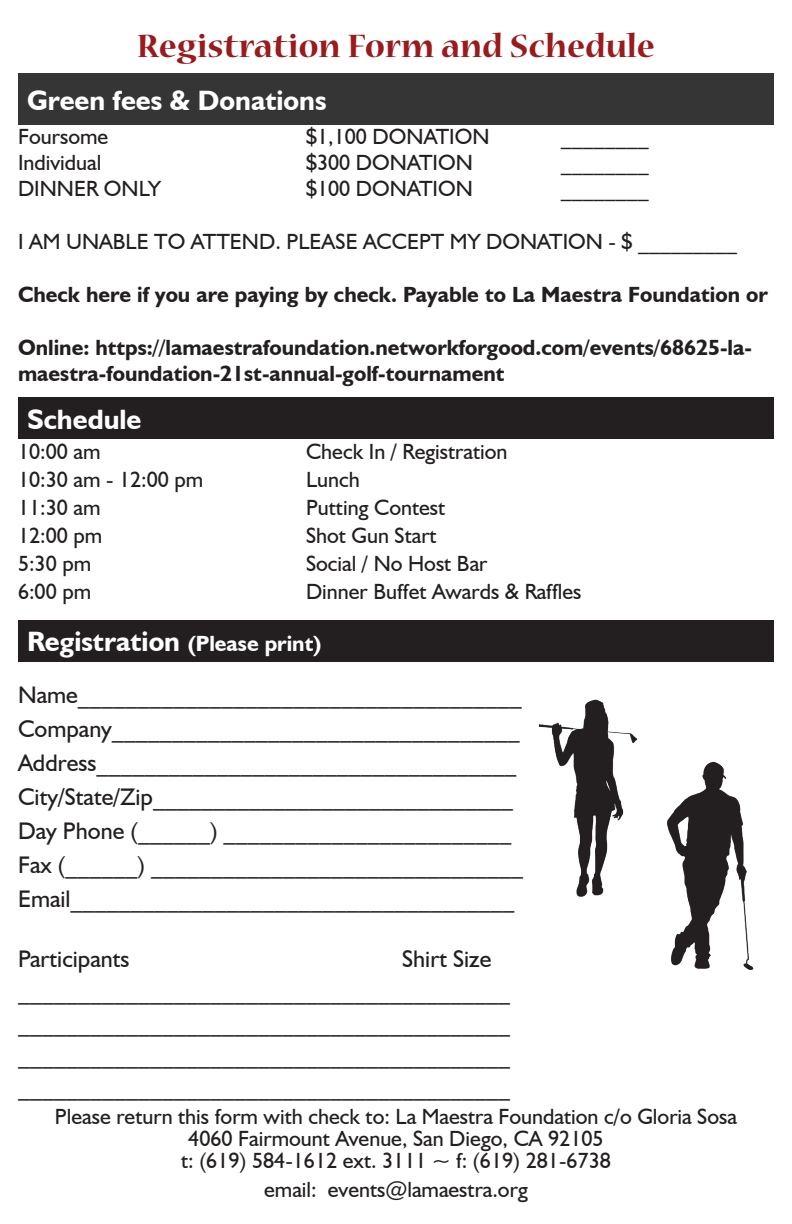
<style>
.page{position:relative;width:792px;height:1224px;background:#fff}
.page>*{position:absolute;margin:0;border:0;box-sizing:border-box;transform-origin:0 0}
.Paragraph_Style_1{font:700 36px "Nueva Std";color:#991b1e}
.t1{font:700 28px "Humanist 521 BT";color:#fff}
.t2{font:24px "Humanist 521 BT";color:#231f20}
.t3{font:22px "Humanist 521 BT";color:#231f20}
.t4{font:700 22px/26.4px "Humanist 521 BT";color:#231f20}
.t5{font:700 22px "Humanist 521 BT";color:#fff}
.s1{font-size:28px}
</style>
<div class="page">
<div style="left:18px;top:73px;width:756px;height:52px;background:#363536"></div>
<div style="left:18px;top:398px;width:756px;height:41px;background:#231f20"></div>
<div style="left:18px;top:620px;width:756px;height:41px;background:#231f20"></div>
<img style="left:539px;top:699px;width:98px;height:198px">
<img style="left:667px;top:761px;width:87px;height:208px">
<p class="Paragraph_Style_1" style="left:137px;top:29px;width:519px">Registration Form and Schedule</p>
<p class="t1" style="left:27px;top:83px;width:301px">Green fees &amp; Donations</p>
<p class="t3" style="left:18px;top:122px;width:92px">Foursome</p>
<p class="t3" style="left:306px;top:122px;width:185px">$1,100 DONATION</p>
<p class="t3" style="left:18px;top:149px;width:85px">Individual</p>
<p class="t3" style="left:306px;top:149px;width:168px">$300 DONATION</p>
<p class="t3" style="left:561px;top:122px;width:89px">________</p>
<p class="t3" style="left:561px;top:149px;width:89px">________</p>
<p class="t3" style="left:18px;top:175px;width:145px">DINNER ONLY</p>
<p class="t3" style="left:306px;top:175px;width:168px">$100 DONATION</p>
<p class="t3" style="left:561px;top:175px;width:89px">________</p>
<p class="t3" style="left:18px;top:228px;width:721px">I AM UNABLE TO ATTEND. PLEASE ACCEPT MY DONATION - $ _________</p>
<p class="t4" style="left:18px;top:281px;width:751px">Check here if you are paying by check. Payable to La Maestra Foundation or</p>
<p class="t4" style="left:18px;top:334px;width:736px">Online: https://lamaestrafoundation.networkforgood.com/events/68625-la&shy;maestra-foundation-21st-annual-golf-tournament</p>
<p class="t1" style="left:27px;top:402px;width:116px">Schedule</p>
<p class="t3" style="left:18px;top:438px;width:84px">10:00 am</p>
<p class="t3" style="left:306px;top:438px;width:203px">Check In / Registration</p>
<p class="t3" style="left:18px;top:466px;width:187px">10:30 am - 12:00 pm</p>
<p class="t3" style="left:306px;top:466px;width:55px">Lunch</p>
<p class="t3" style="left:18px;top:494px;width:84px">11:30 am</p>
<p class="t3" style="left:306px;top:494px;width:141px">Putting Contest</p>
<p class="t3" style="left:18px;top:522px;width:86px">12:00 pm</p>
<p class="t3" style="left:306px;top:522px;width:132px">Shot Gun Start</p>
<p class="t3" style="left:18px;top:550px;width:75px">5:30 pm</p>
<p class="t3" style="left:306px;top:550px;width:183px">Social / No Host Bar</p>
<p class="t3" style="left:18px;top:578px;width:75px">6:00 pm</p>
<p class="t3" style="left:306px;top:578px;width:277px">Dinner Buffet Awards &amp; Raffles</p>
<p class="t5" style="left:27px;top:630px;width:296px"><span class="s1">Registration</span> (Please print)</p>
<p class="t2" style="left:18px;top:680px;width:505px">Name_____________________________________</p>
<p class="t2" style="left:18px;top:714px;width:503px">Company__________________________________</p>
<p class="t2" style="left:18px;top:748px;width:500px">Address___________________________________</p>
<p class="t2" style="left:18px;top:782px;width:497px">City/State/Zip______________________________</p>
<p class="t2" style="left:18px;top:816px;width:495px">Day Phone (______) ________________________</p>
<p class="t2" style="left:18px;top:850px;width:507px">Fax (______) _______________________________</p>
<p class="t2" style="left:18px;top:884px;width:498px">Email_____________________________________</p>
<p class="t2" style="left:18px;top:944px;width:113px">Participants</p>
<p class="t2" style="left:402px;top:944px;width:91px">Shirt Size</p>
<p class="t2" style="left:18px;top:976px;width:493px">_________________________________________</p>
<p class="t2" style="left:18px;top:1008px;width:493px">_________________________________________</p>
<p class="t2" style="left:18px;top:1040px;width:493px">_________________________________________</p>
<p class="t2" style="left:18px;top:1072px;width:493px">_________________________________________</p>
<p class="t3" style="left:55px;top:1103px;width:684px">Please return this form with check to: La Maestra Foundation c/o Gloria Sosa</p>
<p class="t3" style="left:188px;top:1125px;width:417px">4060 Fairmount Avenue, San Diego, CA 92105</p>
<p class="t3" style="left:181px;top:1147px;width:431px">t: (619) 584-1612 ext. 3111 ~ f: (619) 281-6738</p>
<p class="t3" style="left:264px;top:1176px;width:265px">email: events@lamaestra.org</p>
</div>
